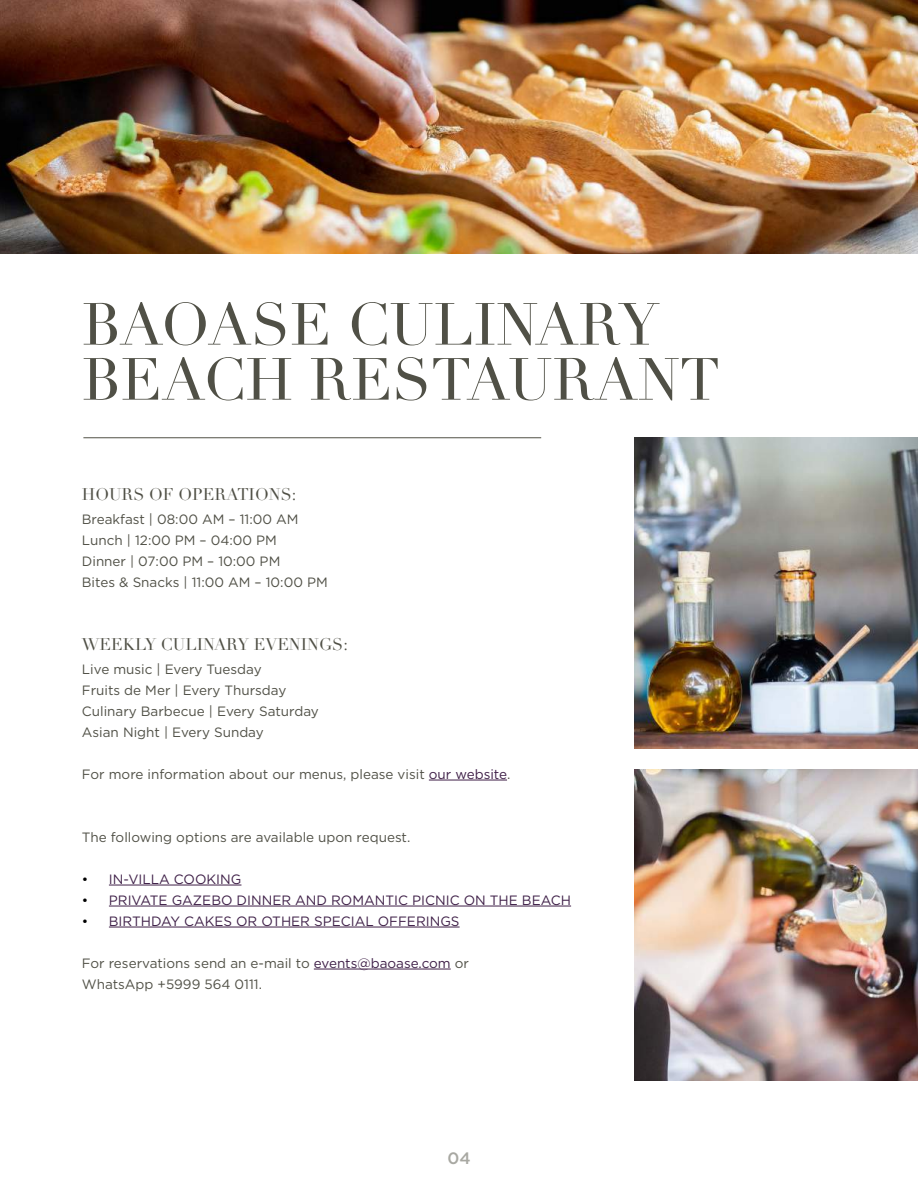
<style>
.page{position:relative;width:918px;height:1188px;background:#fff}
.page>*{position:absolute;margin:0;border:0;box-sizing:border-box;transform-origin:0 0}
.t1{font:58.35px/55.1px "Didot";color:#505046}
.t2{font:16.5px "Didot";color:#505046}
.t3{font:500 16.5px "Gotham";color:#a8a8a2}
.t4{font:13.5px/21px "Gotham";color:#505046}
.t5{font:13.5px "Gotham";color:#3f2048}
.s1{color:#3f2048}
.s2{color:#000}
</style>
<div class="page">
<img style="left:0;top:0;width:918px;height:253px">
<img style="left:635px;top:438px;width:283px;height:311px">
<hr style="left:83px;top:438px;width:458px;height:1px;background:#505046">
<hr style="left:429px;top:780px;width:78px;height:1px;background:#3f2048">
<hr style="left:109px;top:885px;width:132px;height:1px;background:#3f2048">
<hr style="left:109px;top:906px;width:462px;height:1px;background:#3f2048">
<hr style="left:109px;top:927px;width:351px;height:1px;background:#3f2048">
<hr style="left:314px;top:969px;width:137px;height:1px;background:#3f2048">
<img style="left:635px;top:770px;width:283px;height:310px">
<h1 class="t1" style="left:82px;top:298px;width:639px">BAOASE CULINARY<br>BEACH RESTAURANT</h1>
<p class="t2" style="left:82px;top:484px;width:216px">HOURS OF OPERATIONS:</p>
<p class="t4" style="left:82px;top:508px;width:247px">Breakfast | 08:00 AM – 11:00 AM<br>Lunch | 12:00 PM – 04:00 PM<br>Dinner | 07:00 PM – 10:00 PM<br>Bites &amp; Snacks | 11:00 AM – 10:00 PM</p>
<p class="t2" style="left:82px;top:634px;width:268px">WEEKLY CULINARY EVENINGS:</p>
<p class="t4" style="left:82px;top:658px;width:238px">Live music | Every Tuesday<br>Fruits de Mer | Every Thursday<br>Culinary Barbecue | Every Saturday<br>Asian Night | Every Sunday</p>
<p class="t4" style="left:82px;top:763px;width:430px">For more information about our menus, please visit <span class="s1">our website</span>.</p>
<p class="t4" style="left:82px;top:826px;width:330px">The following options are available upon request.</p>
<p class="t5" style="left:82px;top:870px;width:161px"><span class="s2">•</span> IN-VILLA COOKING</p>
<p class="t5" style="left:82px;top:891px;width:491px"><span class="s2">•</span> PRIVATE GAZEBO DINNER AND ROMANTIC PICNIC ON THE BEACH</p>
<p class="t5" style="left:82px;top:912px;width:379px"><span class="s2">•</span> BIRTHDAY CAKES OR OTHER SPECIAL OFFERINGS</p>
<p class="t4" style="left:82px;top:952px;width:389px">For reservations send an e-mail to <span class="s1">events@baoase.com</span> or<br>WhatsApp +5999 564 0111.</p>
<p class="t3" style="left:447px;top:1147px;width:25px">04</p>
</div>
